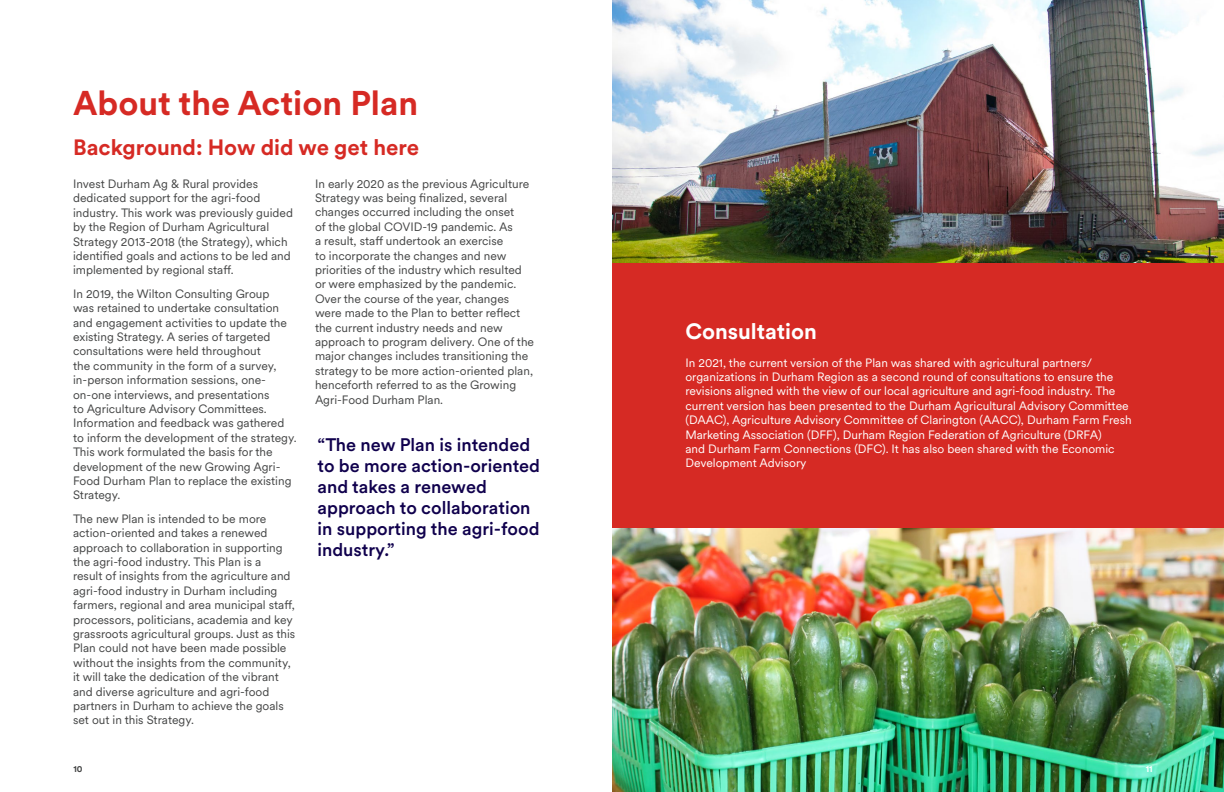
<style>
.page{position:relative;width:1224px;height:792px;background:#fff}
.page>*{position:absolute;margin:0;border:0;box-sizing:border-box;transform-origin:0 0}
.t1{font:700 34px "Circular XX";color:#d62a24}
.t2{font:700 22px "Circular XX";color:#d62a24}
.t3{font:700 22px "Circular XX";color:#fff}
.Call_Out_Body_Text{font:500 18px/21px "Circular XX";color:#10004d}
.Body__No_Rag{font:12px/14.4px "Circular XX";color:#444545}
.Body__No_Rag-2{font:12px/14.4px "Circular XX";color:#fff}
.t4{font:700 9px "Circular XX";color:#444545}
.t5{font:700 9px "Circular XX";color:#fff}
</style>
<div class="page">
<img style="left:613px;top:0;width:611px;height:264px">
<div style="left:612px;top:264px;width:612px;height:264px;background:#d62a24"></div>
<img style="left:612px;top:528px;width:612px;height:264px">
<h2 class="t1" style="left:73px;top:79px;width:347px">About the Action Plan</h2>
<h3 class="t2" style="left:73px;top:132px;width:348px">Background: How did we get here</h3>
<p class="Body__No_Rag" style="left:73px;top:176px;width:221px">Invest Durham Ag &amp; Rural provides dedicated support for the agri-food industry. This work was previously guided by the Region of Durham Agricultural Strategy 2013-2018 (the Strategy), which identified goals and actions to be led and implemented by regional staff.</p>
<p class="Body__No_Rag" style="left:73px;top:286px;width:225px">In 2019, the Wilton Consulting Group<br>was retained to undertake consultation and engagement activities to update the existing Strategy. A series of targeted consultations were held throughout<br>the community in the form of a survey, in-person information sessions, one&shy;on-one interviews, and presentations<br>to Agriculture Advisory Committees.<br>Information and feedback was gathered to inform the development of the strategy.<br>This work formulated the basis for the development of the new Growing Agri-Food Durham Plan to replace the existing Strategy.</p>
<p class="Body__No_Rag" style="left:73px;top:511px;width:224px">The new Plan is intended to be more action-oriented and takes a renewed approach to collaboration in supporting the agri-food industry. This Plan is a<br>result of insights from the agriculture and agri-food industry in Durham including farmers, regional and area municipal staff, processors, politicians, academia and key grassroots agricultural groups. Just as this Plan could not have been made possible without the insights from the community, it will take the dedication of the vibrant and diverse agriculture and agri-food partners in Durham to achieve the goals set out in this Strategy.</p>
<p class="Body__No_Rag" style="left:315px;top:176px;width:221px">In early 2020 as the previous Agriculture Strategy was being finalized, several changes occurred including the onset<br>of the global COVID-19 pandemic. As<br>a result, staff undertook an exercise<br>to incorporate the changes and new priorities of the industry which resulted or were emphasized by the pandemic.<br>Over the course of the year, changes were made to the Plan to better reflect the current industry needs and new approach to program delivery. One of the major changes includes transitioning the strategy to be more action-oriented plan, henceforth referred to as the Growing Agri-Food Durham Plan.</p>
<p class="Call_Out_Body_Text" style="left:318px;top:433px;width:224px">“The new Plan is intended to be more action-oriented and takes a renewed approach to collaboration in supporting the agri-food industry.”</p>
<h3 class="t3" style="left:685px;top:316px;width:133px">Consultation</h3>
<p class="Body__No_Rag-2" style="left:685px;top:355px;width:448px">In 2021, the current version of the Plan was shared with agricultural partners/ organizations in Durham Region as a second round of consultations to ensure the revisions aligned with the view of our local agriculture and agri-food industry. The current version has been presented to the Durham Agricultural Advisory Committee (DAAC), Agriculture Advisory Committee of Clarington (AACC), Durham Farm Fresh Marketing Association (DFF), Durham Region Federation of Agriculture (DRFA)<br>and Durham Farm Connections (DFC). It has also been shared with the Economic Development Advisory</p>
<p class="t4" style="left:73px;top:762px;width:11px">10</p>
<p class="t5" style="left:1146px;top:762px;width:8px">11</p>
</div>
